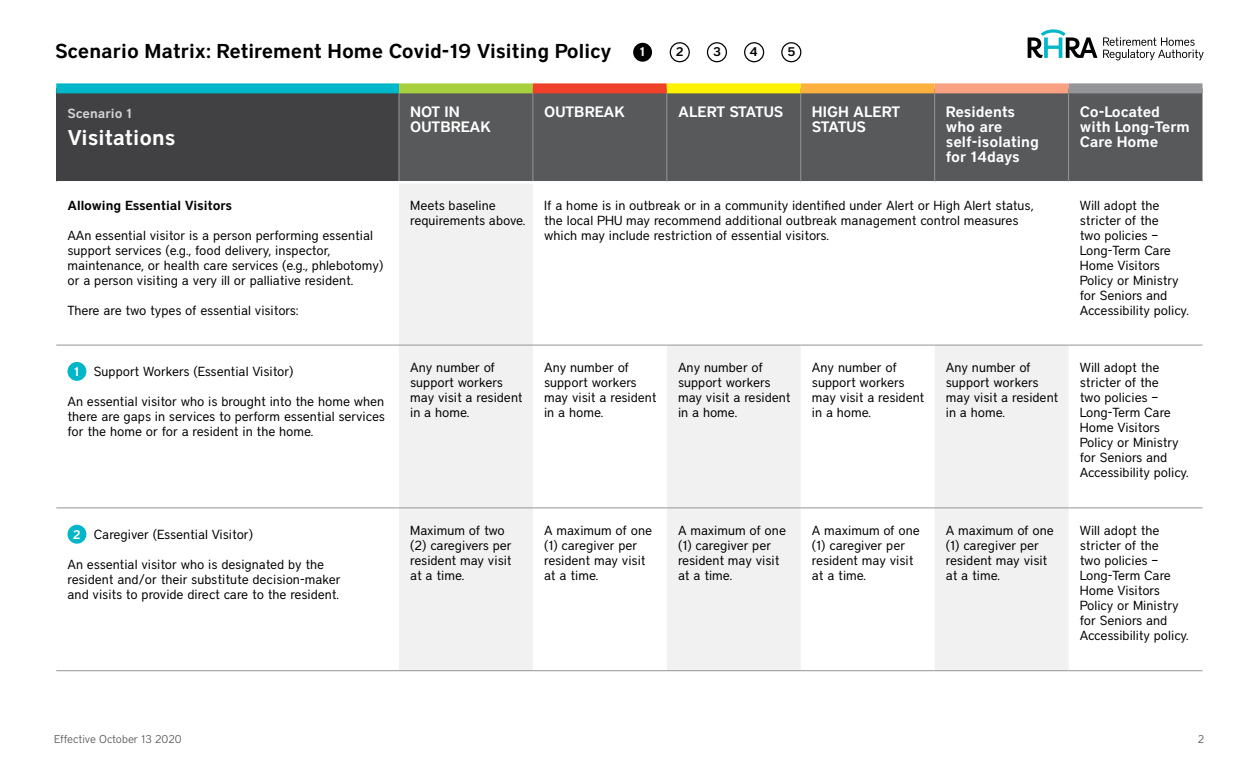
<style>
.page{position:relative;width:1260px;height:765px;background:#fff}
.page>*{position:absolute;margin:0;border:0;box-sizing:border-box;transform-origin:0 0}
.t1{font:600 21.25px "District";color:#fff}
.t2{font:600 20px "District";color:#000}
.t3{font:600 15px/15px "District";color:#fff}
.t4{font:13.12px/15px "District";color:#000}
.t5{font:600 13.12px "District";color:#000}
.t6{font:600 13.12px "District";color:#d1d3d4}
.t7{font:600 12.5px "District";color:#000}
.t8{font:600 12.5px "District";color:#fff}
.t9{font:300 11.25px "District";color:#58595b}
.s1{font-weight:600;font-size:12.5px;color:#fff}
</style>
<div class="page">
<svg style="left:1103px;top:37px;width:101px;height:23px"></svg>
<svg style="left:1028px;top:29px;width:69px;height:29px"></svg>
<div style="left:56px;top:88px;width:343px;height:94px;background:#414042"></div>
<div style="left:400px;top:93px;width:802px;height:88px;background:#58595b"></div>
<svg style="left:399px;top:184px;width:670px;height:486px"></svg>
<hr style="left:56px;top:345px;width:343px;height:1px;background:#939598">
<hr style="left:399px;top:345px;width:134px;height:1px;background:#939598">
<hr style="left:533px;top:345px;width:134px;height:1px;background:#939598">
<hr style="left:667px;top:345px;width:134px;height:1px;background:#939598">
<hr style="left:801px;top:345px;width:134px;height:1px;background:#939598">
<hr style="left:935px;top:345px;width:134px;height:1px;background:#939598">
<hr style="left:1069px;top:345px;width:134px;height:1px;background:#939598">
<hr style="left:56px;top:508px;width:343px;height:1px;background:#939598">
<hr style="left:399px;top:508px;width:134px;height:1px;background:#939598">
<hr style="left:533px;top:508px;width:134px;height:1px;background:#939598">
<hr style="left:667px;top:508px;width:134px;height:1px;background:#939598">
<hr style="left:801px;top:508px;width:134px;height:1px;background:#939598">
<hr style="left:935px;top:508px;width:134px;height:1px;background:#939598">
<hr style="left:1069px;top:508px;width:134px;height:1px;background:#939598">
<div style="left:935px;top:83px;width:134px;height:10px;background:#f8a081"></div>
<hr style="left:56px;top:181px;width:343px;height:3px;background:#fff">
<hr style="left:56px;top:670px;width:343px;height:1px;background:#939598">
<hr style="left:399px;top:670px;width:134px;height:1px;background:#939598">
<hr style="left:533px;top:670px;width:134px;height:1px;background:#939598">
<hr style="left:667px;top:670px;width:134px;height:1px;background:#939598">
<hr style="left:801px;top:670px;width:134px;height:1px;background:#939598">
<hr style="left:935px;top:670px;width:134px;height:1px;background:#939598">
<hr style="left:1069px;top:670px;width:134px;height:1px;background:#939598">
<hr style="left:399px;top:93px;width:1px;height:88px;background:#939598">
<hr style="left:533px;top:93px;width:1px;height:88px;background:#939598">
<hr style="left:667px;top:93px;width:1px;height:88px;background:#939598">
<hr style="left:800px;top:93px;width:1px;height:88px;background:#939598">
<hr style="left:934px;top:93px;width:1px;height:88px;background:#939598">
<hr style="left:1068px;top:93px;width:1px;height:88px;background:#939598">
<div style="left:1069px;top:83px;width:134px;height:10px;background:#939598"></div>
<div style="left:56px;top:83px;width:343px;height:10px;background:#00b7c9"></div>
<div style="left:399px;top:83px;width:134px;height:10px;background:#a8cf3d"></div>
<div style="left:533px;top:83px;width:134px;height:10px;background:#ef412a"></div>
<div style="left:667px;top:83px;width:134px;height:10px;background:#fff200"></div>
<div style="left:801px;top:83px;width:134px;height:10px;background:#fbb040"></div>
<div style="left:68px;top:362px;width:18px;height:19px;background:#00b7c9;border-radius:50%"></div>
<div style="left:68px;top:525px;width:18px;height:19px;background:#00b7c9;border-radius:50%"></div>
<div style="left:633px;top:43px;width:19px;height:19px;background:#000;border-radius:50%"></div>
<div style="left:670px;top:42px;width:20px;height:20px;border:1px solid #000;border-radius:50%"></div>
<div style="left:707px;top:42px;width:20px;height:20px;border:1px solid #000;border-radius:50%"></div>
<div style="left:781px;top:42px;width:20px;height:20px;border:1px solid #000;border-radius:50%"></div>
<div style="left:744px;top:42px;width:20px;height:20px;border:1px solid #000;border-radius:50%"></div>
<h2 class="t2" style="left:55px;top:39px;width:558px">Scenario Matrix: Retirement Home Covid-19 Visiting Policy</h2>
<p class="t8" style="left:640px;top:44px;width:7px">1</p>
<p class="t7" style="left:676px;top:44px;width:9px">2</p>
<p class="t7" style="left:713px;top:44px;width:10px">3</p>
<p class="t7" style="left:750px;top:44px;width:10px">4</p>
<p class="t7" style="left:787px;top:44px;width:10px">5</p>
<p class="t6" style="left:68px;top:106px;width:66px">Scenario 1</p>
<h1 class="t1" style="left:68px;top:124px;width:109px">Visitations</h1>
<p class="t5" style="left:68px;top:197px;width:166px">Allowing Essential Visitors</p>
<p class="t4" style="left:68px;top:227px;width:317px">AAn essential visitor is a person performing essential support services (e.g., food delivery, inspector, maintenance, or health care services (e.g., phlebotomy) or a person visiting a very ill or palliative resident.</p>
<p class="t4" style="left:68px;top:302px;width:233px">There are two types of essential visitors:</p>
<p class="t4" style="left:74px;top:364px;width:221px"><span class="s1">1</span> Support Workers (Essential Visitor)</p>
<p class="t4" style="left:68px;top:394px;width:319px;text-align:justify">An essential visitor who is brought into the home when there are gaps in services to perform essential services for the home or for a resident in the home.</p>
<p class="t4" style="left:73px;top:526px;width:182px"><span class="s1">2</span> Caregiver (Essential Visitor)</p>
<p class="t4" style="left:68px;top:556px;width:275px">An essential visitor who is designated by the resident and/or their substitute decision-maker and visits to provide direct care to the resident.</p>
<p class="t3" style="left:410px;top:104px;width:82px">NOT IN<br>OUTBREAK</p>
<p class="t3" style="left:544px;top:104px;width:82px">OUTBREAK</p>
<p class="t3" style="left:678px;top:104px;width:107px">ALERT STATUS</p>
<p class="t3" style="left:812px;top:104px;width:90px">HIGH ALERT<br>STATUS</p>
<p class="t3" style="left:946px;top:104px;width:95px">Residents who are self-isolating for 14days</p>
<p class="t3" style="left:1080px;top:104px;width:112px">Co-Located with Long-Term<br>Care Home</p>
<p class="t4" style="left:410px;top:197px;width:117px">Meets baseline requirements above.</p>
<p class="t4" style="left:544px;top:197px;width:491px">If a home is in outbreak or in a community identified under Alert or High Alert status, the local PHU may recommend additional outbreak management control measures which may include restriction of essential visitors.</p>
<p class="t4" style="left:1080px;top:197px;width:111px">Will adopt the stricter of the<br>two policies –<br>Long-Term Care<br>Home Visitors<br>Policy or Ministry for Seniors and<br>Accessibility policy.</p>
<p class="t4" style="left:410px;top:360px;width:114px">Any number of support workers may visit a resident in a home.</p>
<p class="t4" style="left:544px;top:360px;width:114px">Any number of support workers may visit a resident in a home.</p>
<p class="t4" style="left:678px;top:360px;width:114px">Any number of support workers may visit a resident in a home.</p>
<p class="t4" style="left:812px;top:360px;width:114px">Any number of support workers may visit a resident in a home.</p>
<p class="t4" style="left:946px;top:360px;width:114px">Any number of support workers may visit a resident in a home.</p>
<p class="t4" style="left:1080px;top:360px;width:111px">Will adopt the stricter of the<br>two policies –<br>Long-Term Care<br>Home Visitors<br>Policy or Ministry for Seniors and<br>Accessibility policy.</p>
<p class="t4" style="left:410px;top:523px;width:103px">Maximum of two (2) caregivers per resident may visit at a time.</p>
<p class="t4" style="left:544px;top:523px;width:110px">A maximum of one (1) caregiver per resident may visit at a time.</p>
<p class="t4" style="left:678px;top:523px;width:110px">A maximum of one (1) caregiver per resident may visit at a time.</p>
<p class="t4" style="left:812px;top:523px;width:110px">A maximum of one (1) caregiver per resident may visit at a time.</p>
<p class="t4" style="left:946px;top:523px;width:110px">A maximum of one (1) caregiver per resident may visit at a time.</p>
<p class="t4" style="left:1080px;top:523px;width:111px">Will adopt the stricter of the<br>two policies –<br>Long-Term Care<br>Home Visitors<br>Policy or Ministry for Seniors and<br>Accessibility policy.</p>
<p class="t9" style="left:54px;top:733px;width:129px">Effective October 13 2020</p>
<p class="t9" style="left:1198px;top:733px;width:8px">2</p>
</div>
